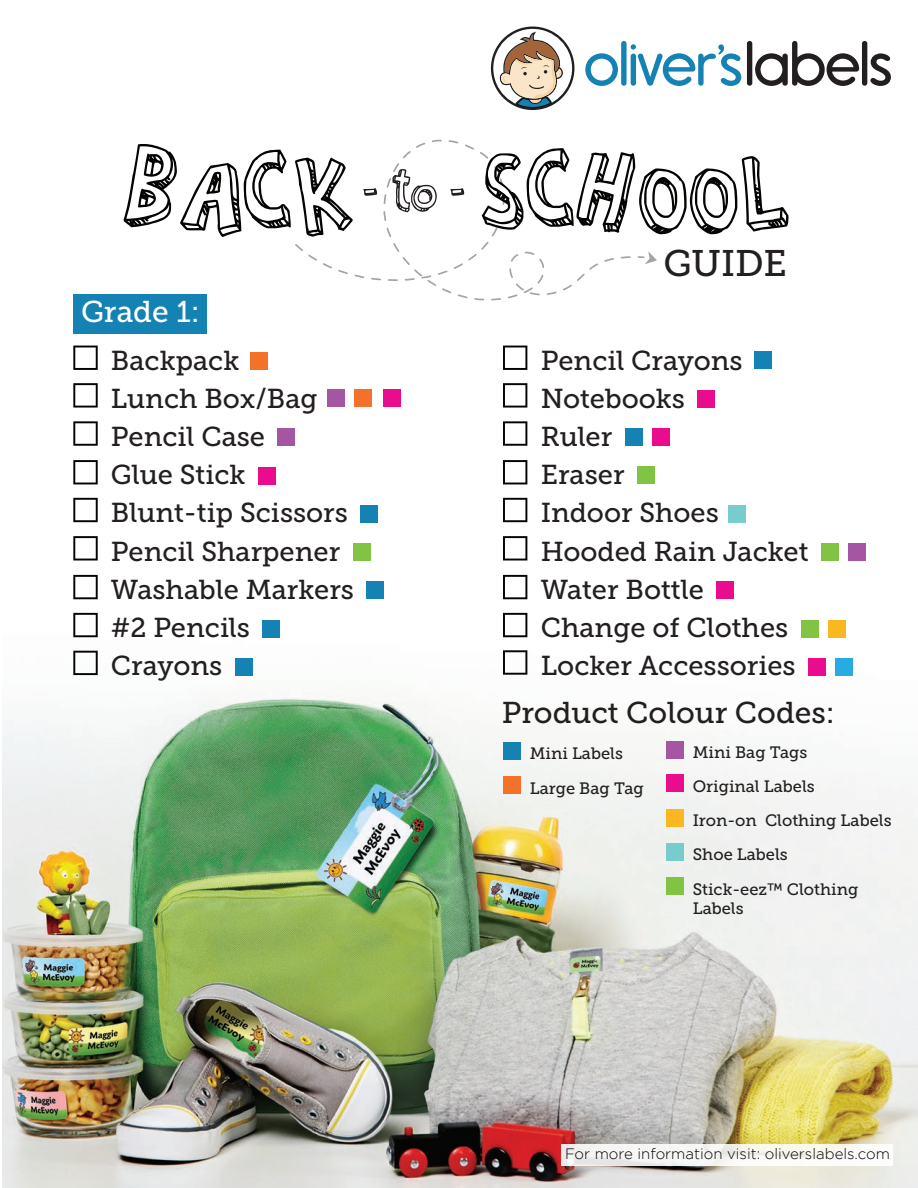
<style>
.page{position:relative;width:918px;height:1188px;background:#fff}
.page>*{position:absolute;margin:0;border:0;box-sizing:border-box;transform-origin:0 0}
.t1{font:36.9px "Museo Slab 500";color:#231f20}
.t2{font:30px "Museo Slab 500";color:#231f20}
.t3{font:30px "Museo Slab 500";color:#fff}
.t4{font:27.3px/38.2px "Museo Slab 500";color:#231f20}
.t5{font:16.5px/34.7px "Museo Slab 500";color:#231f20}
.t6{font:300 15px "Gotham";color:#040503}
</style>
<div class="page">
<img style="left:3px;top:693px;width:915px;height:495px">
<svg style="left:73px;top:346px;width:25px;height:24px"></svg>
<svg style="left:73px;top:383px;width:25px;height:25px"></svg>
<svg style="left:73px;top:421px;width:25px;height:25px"></svg>
<svg style="left:73px;top:460px;width:25px;height:24px"></svg>
<svg style="left:73px;top:498px;width:25px;height:24px"></svg>
<svg style="left:73px;top:536px;width:25px;height:25px"></svg>
<svg style="left:73px;top:575px;width:25px;height:24px"></svg>
<svg style="left:73px;top:613px;width:25px;height:24px"></svg>
<svg style="left:73px;top:651px;width:25px;height:24px"></svg>
<svg style="left:503px;top:346px;width:24px;height:24px"></svg>
<svg style="left:503px;top:383px;width:24px;height:25px"></svg>
<svg style="left:503px;top:421px;width:24px;height:25px"></svg>
<svg style="left:503px;top:460px;width:24px;height:24px"></svg>
<svg style="left:503px;top:498px;width:24px;height:24px"></svg>
<svg style="left:503px;top:536px;width:24px;height:25px"></svg>
<svg style="left:503px;top:575px;width:24px;height:24px"></svg>
<svg style="left:503px;top:613px;width:24px;height:24px"></svg>
<svg style="left:503px;top:650px;width:24px;height:25px"></svg>
<div style="left:73px;top:294px;width:134px;height:39px;background:#1482b3"></div>
<div style="left:503px;top:742px;width:18px;height:17px;background:#1482b3"></div>
<div style="left:503px;top:777px;width:18px;height:17px;background:#f37128"></div>
<div style="left:667px;top:775px;width:17px;height:17px;background:#e90c8d"></div>
<div style="left:667px;top:741px;width:17px;height:17px;background:#a556a2"></div>
<div style="left:667px;top:844px;width:17px;height:17px;background:#78cccc"></div>
<div style="left:638px;top:466px;width:17px;height:18px;background:#81c342"></div>
<div style="left:729px;top:505px;width:17px;height:17px;background:#78cccc"></div>
<div style="left:716px;top:582px;width:17px;height:17px;background:#e90c8d"></div>
<div style="left:263px;top:620px;width:17px;height:17px;background:#1482b3"></div>
<div style="left:366px;top:582px;width:18px;height:17px;background:#1482b3"></div>
<div style="left:235px;top:658px;width:17px;height:17px;background:#1482b3"></div>
<div style="left:754px;top:352px;width:17px;height:17px;background:#1482b3"></div>
<div style="left:353px;top:544px;width:17px;height:17px;background:#81c342"></div>
<div style="left:258px;top:467px;width:17px;height:17px;background:#e90c8d"></div>
<div style="left:277px;top:428px;width:17px;height:17px;background:#a556a2"></div>
<div style="left:250px;top:353px;width:18px;height:17px;background:#f37128"></div>
<div style="left:360px;top:505px;width:17px;height:17px;background:#1482b3"></div>
<div style="left:698px;top:390px;width:17px;height:18px;background:#e90c8d"></div>
<div style="left:667px;top:878px;width:17px;height:17px;background:#81c342"></div>
<div style="left:667px;top:809px;width:17px;height:17px;background:#fab71f"></div>
<div style="left:561px;top:1144px;width:332px;height:22px;background:linear-gradient(to right,#efeeee,#fefdf8)"></div>
<div style="left:625px;top:428px;width:17px;height:17px;background:#1482b3"></div>
<div style="left:652px;top:428px;width:17px;height:17px;background:#e90c8d"></div>
<div style="left:328px;top:390px;width:17px;height:17px;background:#a556a2"></div>
<div style="left:355px;top:390px;width:17px;height:17px;background:#f37128"></div>
<div style="left:383px;top:390px;width:17px;height:17px;background:#e90c8d"></div>
<div style="left:821px;top:544px;width:18px;height:17px;background:#81c342"></div>
<div style="left:848px;top:544px;width:18px;height:17px;background:#a556a2"></div>
<div style="left:801px;top:620px;width:17px;height:17px;background:#81c342"></div>
<div style="left:828px;top:620px;width:17px;height:17px;background:#fab71f"></div>
<div style="left:809px;top:658px;width:17px;height:17px;background:#e90c8d"></div>
<div style="left:836px;top:658px;width:17px;height:17px;background:#27abe2"></div>
<svg style="left:295px;top:139px;width:350px;height:162px"></svg>
<svg style="left:645px;top:251px;width:12px;height:13px"></svg>
<svg style="left:124px;top:144px;width:229px;height:93px"></svg>
<svg style="left:363px;top:188px;width:14px;height:8px"></svg>
<svg style="left:393px;top:169px;width:44px;height:43px"></svg>
<svg style="left:450px;top:188px;width:14px;height:8px"></svg>
<svg style="left:482px;top:148px;width:307px;height:86px"></svg>
<svg style="left:491px;top:27px;width:83px;height:83px"></svg>
<svg style="left:585px;top:53px;width:33px;height:33px"></svg>
<div style="left:621px;top:41px;width:6px;height:45px;background:#1482b3;border-radius:3px"></div>
<div style="left:747px;top:41px;width:5px;height:45px;background:#231f20;border-radius:3px"></div>
<svg style="left:755px;top:41px;width:104px;height:45px"></svg>
<div style="left:862px;top:41px;width:5px;height:45px;background:#231f20;border-radius:3px"></div>
<svg style="left:870px;top:53px;width:21px;height:33px"></svg>
<svg style="left:631px;top:44px;width:110px;height:42px"></svg>
<p class="t3" style="left:81px;top:295px;width:120px">Grade 1:</p>
<h1 class="t1" style="left:663px;top:243px;width:125px">GUIDE</h1>
<p class="t4" style="left:111px;top:341px;width:245px">Backpack<br>Lunch Box/Bag<br>Pencil Case<br>Glue Stick<br>Blunt-tip Scissors<br>Pencil Sharpener<br>Washable Markers #2 Pencils<br>Crayons</p>
<p class="t4" style="left:541px;top:341px;width:269px">Pencil Crayons<br>Notebooks<br>Ruler<br>Eraser<br>Indoor Shoes<br>Hooded Rain Jacket<br>Water Bottle<br>Change of Clothes<br>Locker Accessories</p>
<p class="t2" style="left:502px;top:696px;width:335px">Product Colour Codes:</p>
<p class="t5" style="left:530px;top:736px;width:116px">Mini Labels<br>Large Bag Tag</p>
<p class="t5" style="left:693px;top:735px;width:116px">Mini Bag Tags</p>
<p class="t5" style="left:693px;top:769px;width:123px">Original Labels</p>
<p class="t5" style="left:693px;top:803px;width:200px">Iron-on Clothing Labels</p>
<p class="t5" style="left:693px;top:837px;width:167px">Shoe Labels<br>Stick-eez™ Clothing</p>
<p class="t5" style="left:693px;top:891px;width:52px">Labels</p>
<p class="t6" style="left:565px;top:1146px;width:326px">For more information visit: oliverslabels.com</p>
</div>
